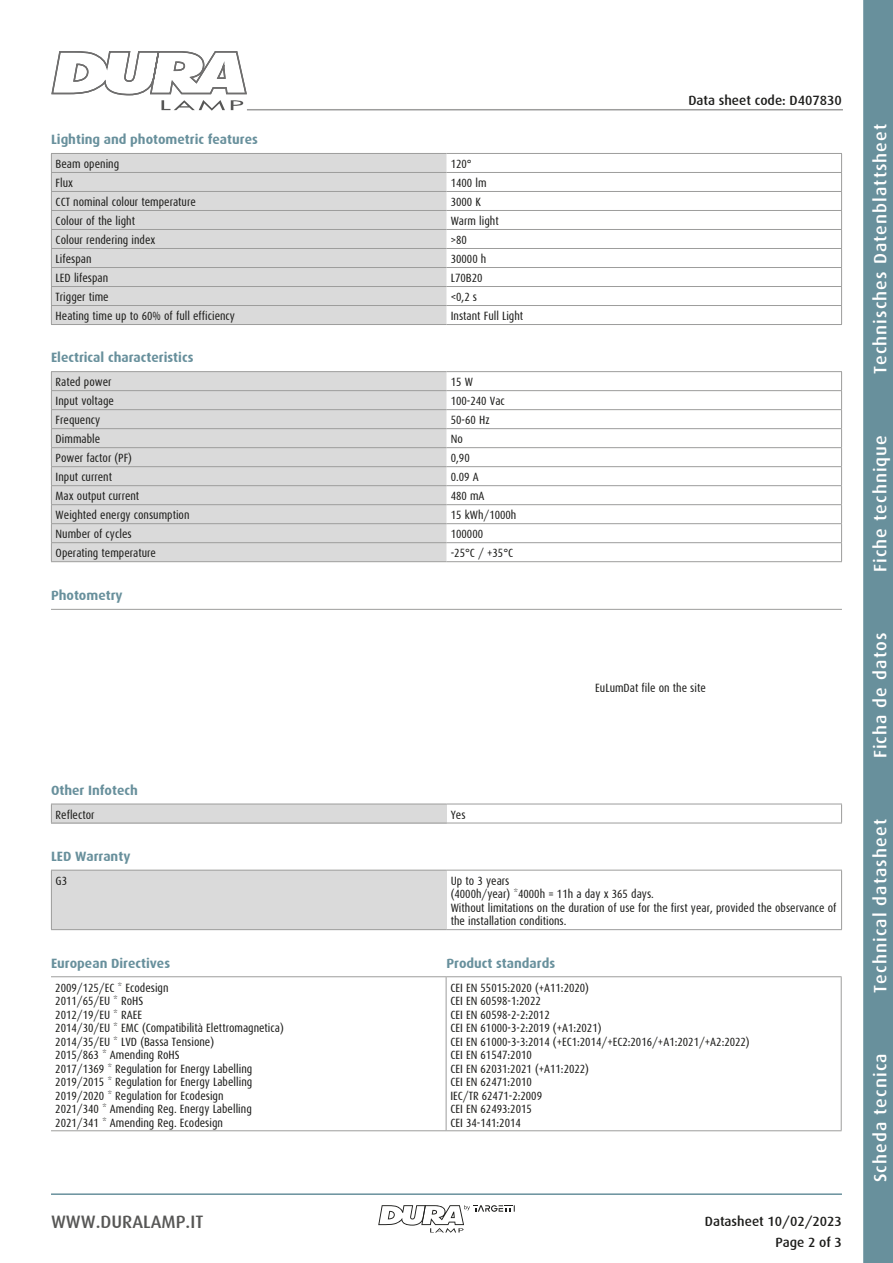
<style>
.page{position:relative;width:893px;height:1263px;background:#fff}
.page>*{position:absolute;margin:0;border:0;box-sizing:border-box;transform-origin:0 0}
.t1{font:500 18px "Dax";letter-spacing:.06em;color:#fff}
.t2{font:500 18px "Dax";color:#575756}
.t3{font:700 13.5px "Dax";color:#68909c}
.t4{font:500 13.5px/21.3px "Dax";color:#1d1d1b;text-align:right}
.t5{font:12px/13.5px "Dax Condensed";color:#1d1d1b}
</style>
<div class="page">
<svg style="left:863px;top:0;width:30px;height:1263px;background:#6b929e"></svg>
<hr style="left:51px;top:1193px;width:791px;height:2px;background:#68909c">
<svg style="left:51px;top:51px;width:197px;height:60px"></svg>
<svg style="left:378px;top:1205px;width:137px;height:28px"></svg>
<hr style="left:247px;top:109px;width:596px;height:1px;background:#9d9d9c">
<div style="left:52px;top:154px;width:394px;height:170px;background:#dadada"></div>
<hr style="left:446px;top:153px;width:396px;height:1px;background:#9d9d9c">
<hr style="left:446px;top:172px;width:396px;height:1px;background:#9d9d9c">
<hr style="left:446px;top:191px;width:396px;height:1px;background:#9d9d9c">
<hr style="left:446px;top:210px;width:396px;height:1px;background:#9d9d9c">
<hr style="left:446px;top:229px;width:396px;height:1px;background:#9d9d9c">
<hr style="left:446px;top:248px;width:396px;height:1px;background:#9d9d9c">
<hr style="left:446px;top:267px;width:396px;height:1px;background:#9d9d9c">
<hr style="left:446px;top:286px;width:396px;height:1px;background:#9d9d9c">
<hr style="left:446px;top:305px;width:396px;height:1px;background:#9d9d9c">
<svg style="left:841px;top:154px;width:1px;height:170px"></svg>
<hr style="left:446px;top:324px;width:396px;height:1px;background:#9d9d9c">
<hr style="left:51px;top:153px;width:395px;height:1px;background:#9d9d9c">
<hr style="left:51px;top:172px;width:395px;height:1px;background:#9d9d9c">
<hr style="left:51px;top:191px;width:395px;height:1px;background:#9d9d9c">
<hr style="left:51px;top:210px;width:395px;height:1px;background:#9d9d9c">
<hr style="left:51px;top:229px;width:395px;height:1px;background:#9d9d9c">
<hr style="left:51px;top:248px;width:395px;height:1px;background:#9d9d9c">
<hr style="left:51px;top:267px;width:395px;height:1px;background:#9d9d9c">
<hr style="left:51px;top:286px;width:395px;height:1px;background:#9d9d9c">
<hr style="left:51px;top:305px;width:395px;height:1px;background:#9d9d9c">
<svg style="left:51px;top:154px;width:1px;height:170px"></svg>
<hr style="left:51px;top:324px;width:395px;height:1px;background:#9d9d9c">
<div style="left:52px;top:372px;width:394px;height:189px;background:#dadada"></div>
<hr style="left:446px;top:371px;width:396px;height:1px;background:#9d9d9c">
<hr style="left:446px;top:390px;width:396px;height:1px;background:#9d9d9c">
<hr style="left:446px;top:409px;width:396px;height:1px;background:#9d9d9c">
<hr style="left:446px;top:428px;width:396px;height:1px;background:#9d9d9c">
<hr style="left:446px;top:447px;width:396px;height:1px;background:#9d9d9c">
<hr style="left:446px;top:466px;width:396px;height:1px;background:#9d9d9c">
<hr style="left:446px;top:485px;width:396px;height:1px;background:#9d9d9c">
<hr style="left:446px;top:504px;width:396px;height:1px;background:#9d9d9c">
<hr style="left:446px;top:523px;width:396px;height:1px;background:#9d9d9c">
<hr style="left:446px;top:542px;width:396px;height:1px;background:#9d9d9c">
<svg style="left:841px;top:372px;width:1px;height:189px"></svg>
<hr style="left:446px;top:561px;width:396px;height:1px;background:#9d9d9c">
<hr style="left:51px;top:371px;width:395px;height:1px;background:#9d9d9c">
<hr style="left:51px;top:390px;width:395px;height:1px;background:#9d9d9c">
<hr style="left:51px;top:409px;width:395px;height:1px;background:#9d9d9c">
<hr style="left:51px;top:428px;width:395px;height:1px;background:#9d9d9c">
<hr style="left:51px;top:447px;width:395px;height:1px;background:#9d9d9c">
<hr style="left:51px;top:466px;width:395px;height:1px;background:#9d9d9c">
<hr style="left:51px;top:485px;width:395px;height:1px;background:#9d9d9c">
<hr style="left:51px;top:504px;width:395px;height:1px;background:#9d9d9c">
<hr style="left:51px;top:523px;width:395px;height:1px;background:#9d9d9c">
<hr style="left:51px;top:542px;width:395px;height:1px;background:#9d9d9c">
<svg style="left:51px;top:372px;width:1px;height:189px"></svg>
<hr style="left:51px;top:561px;width:395px;height:1px;background:#9d9d9c">
<hr style="left:51px;top:609px;width:791px;height:1px;background:#9d9d9c">
<div style="left:51px;top:804px;width:395px;height:19px;background:#dadada"></div>
<hr style="left:446px;top:804px;width:396px;height:1px;background:#9d9d9c">
<svg style="left:841px;top:804px;width:1px;height:19px"></svg>
<hr style="left:446px;top:823px;width:396px;height:1px;background:#9d9d9c">
<hr style="left:51px;top:804px;width:395px;height:1px;background:#9d9d9c">
<svg style="left:51px;top:804px;width:1px;height:19px"></svg>
<hr style="left:51px;top:823px;width:395px;height:1px;background:#9d9d9c">
<div style="left:51px;top:870px;width:395px;height:60px;background:#dadada"></div>
<hr style="left:446px;top:870px;width:396px;height:1px;background:#9d9d9c">
<hr style="left:841px;top:870px;width:1px;height:59px;background:#9d9d9c">
<hr style="left:446px;top:929px;width:396px;height:1px;background:#9d9d9c">
<hr style="left:51px;top:870px;width:395px;height:1px;background:#9d9d9c">
<hr style="left:51px;top:870px;width:1px;height:59px;background:#9d9d9c">
<hr style="left:51px;top:929px;width:395px;height:1px;background:#9d9d9c">
<hr style="left:446px;top:976px;width:396px;height:1px;background:#9d9d9c">
<hr style="left:841px;top:977px;width:1px;height:153px;background:#9d9d9c">
<hr style="left:446px;top:1130px;width:396px;height:1px;background:#9d9d9c">
<hr style="left:51px;top:976px;width:395px;height:1px;background:#9d9d9c">
<hr style="left:446px;top:977px;width:1px;height:153px;background:#9d9d9c">
<hr style="left:51px;top:1130px;width:395px;height:1px;background:#9d9d9c">
<p class="t3" style="left:51px;top:132px;width:208px">Lighting and photometric features</p>
<p class="t5" style="left:56px;top:157px;width:65px">Beam opening</p>
<p class="t5" style="left:451px;top:157px;width:23px">120°</p>
<p class="t5" style="left:56px;top:176px;width:19px">Flux</p>
<p class="t5" style="left:451px;top:176px;width:37px">1400 lm</p>
<p class="t5" style="left:56px;top:195px;width:142px">CCT nominal colour temperature</p>
<p class="t5" style="left:451px;top:195px;width:32px">3000 K</p>
<p class="t5" style="left:56px;top:214px;width:81px">Colour of the light</p>
<p class="t5" style="left:451px;top:214px;width:49px">Warm light</p>
<p class="t5" style="left:56px;top:233px;width:101px">Colour rendering index</p>
<p class="t5" style="left:451px;top:233px;width:18px">&gt;80</p>
<p class="t5" style="left:56px;top:252px;width:37px">Lifespan</p>
<p class="t5" style="left:451px;top:252px;width:37px">30000 h</p>
<p class="t5" style="left:56px;top:272px;width:54px">LED lifespan</p>
<p class="t5" style="left:451px;top:272px;width:33px">L70B20</p>
<p class="t5" style="left:56px;top:291px;width:55px">Trigger time</p>
<p class="t5" style="left:451px;top:291px;width:28px">&lt;0,2 s</p>
<p class="t5" style="left:56px;top:310px;width:181px">Heating time up to 60% of full efficiency</p>
<p class="t5" style="left:451px;top:310px;width:74px">Instant Full Light</p>
<p class="t3" style="left:51px;top:350px;width:144px">Electrical characteristics</p>
<p class="t5" style="left:56px;top:376px;width:57px">Rated power</p>
<p class="t5" style="left:451px;top:376px;width:24px">15 W</p>
<p class="t5" style="left:56px;top:395px;width:60px">Input voltage</p>
<p class="t5" style="left:451px;top:395px;width:56px">100-240 Vac</p>
<p class="t5" style="left:56px;top:414px;width:46px">Frequency</p>
<p class="t5" style="left:451px;top:414px;width:40px">50-60 Hz</p>
<p class="t5" style="left:56px;top:433px;width:46px">Dimmable</p>
<p class="t5" style="left:451px;top:433px;width:14px">No</p>
<p class="t5" style="left:56px;top:452px;width:78px">Power factor (PF)</p>
<p class="t5" style="left:451px;top:452px;width:21px">0,90</p>
<p class="t5" style="left:56px;top:471px;width:58px">Input current</p>
<p class="t5" style="left:451px;top:471px;width:30px">0.09 A</p>
<p class="t5" style="left:56px;top:490px;width:85px">Max output current</p>
<p class="t5" style="left:451px;top:490px;width:35px">480 mA</p>
<p class="t5" style="left:56px;top:509px;width:135px">Weighted energy consumption</p>
<p class="t5" style="left:451px;top:509px;width:67px">15 kWh/1000h</p>
<p class="t5" style="left:56px;top:528px;width:78px">Number of cycles</p>
<p class="t5" style="left:451px;top:528px;width:34px">100000</p>
<p class="t5" style="left:56px;top:547px;width:102px">Operating temperature</p>
<p class="t5" style="left:451px;top:547px;width:64px">-25°C / +35°C</p>
<p class="t3" style="left:51px;top:587px;width:73px">Photometry</p>
<p class="t4" style="left:688px;top:90px;width:155px">Data sheet code: D407830</p>
<p class="t5" style="left:595px;top:682px;width:112px">EuLumDat file on the site</p>
<p class="t3" style="left:51px;top:782px;width:88px">Other Infotech</p>
<p class="t5" style="left:56px;top:808px;width:40px">Reflector</p>
<p class="t5" style="left:451px;top:808px;width:16px">Yes</p>
<p class="t3" style="left:51px;top:848px;width:81px">LED Warranty</p>
<p class="t5" style="left:56px;top:874px;width:13px">G3</p>
<p class="t5" style="left:451px;top:874px;width:387px">Up to 3 years<br>(4000h/year) *4000h = 11h a day x 365 days.<br>Without limitations on the duration of use for the first year, provided the observance of the installation conditions.</p>
<p class="t3" style="left:51px;top:955px;width:121px">European Directives</p>
<p class="t3" style="left:446px;top:955px;width:110px">Product standards</p>
<p class="t5" style="left:55px;top:981px;width:230px">2009/125/EC * Ecodesign<br>2011/65/EU * RoHS<br>2012/19/EU * RAEE<br>2014/30/EU * EMC (Compatibilità Elettromagnetica)<br>2014/35/EU * LVD (Bassa Tensione)<br>2015/863 * Amending RoHS<br>2017/1369 * Regulation for Energy Labelling 2019/2015 * Regulation for Energy Labelling 2019/2020 * Regulation for Ecodesign<br>2021/340 * Amending Reg. Energy Labelling 2021/341 * Amending Reg. Ecodesign</p>
<p class="t5" style="left:450px;top:981px;width:301px">CEI EN 55015:2020 (+A11:2020)<br>CEI EN 60598-1:2022<br>CEI EN 60598-2-2:2012<br>CEI EN 61000-3-2:2019 (+A1:2021)<br>CEI EN 61000-3-3:2014 (+EC1:2014/+EC2:2016/+A1:2021/+A2:2022)<br>CEI EN 61547:2010<br>CEI EN 62031:2021 (+A11:2022)<br>CEI EN 62471:2010<br>IEC/TR 62471-2:2009<br>CEI EN 62493:2015<br>CEI 34-141:2014</p>
<h1 class="t2" style="left:51px;top:1212px;width:154px">WWW.DURALAMP.IT</h1>
<p class="t4" style="left:705px;top:1211px;width:139px">Datasheet 10/02/2023<br>Page 2 of 3</p>
<h1 class="t1" style="left:870px;top:374px;width:252px;rotate:-90deg">Technisches Datenblattsheet</h1>
<h1 class="t1" style="left:870px;top:572px;width:139px;rotate:-90deg">Fiche technique</h1>
<h1 class="t1" style="left:870px;top:758px;width:127px;rotate:-90deg">Ficha de datos</h1>
<h1 class="t1" style="left:870px;top:993px;width:175px;rotate:-90deg">Technical datasheet</h1>
<h1 class="t1" style="left:870px;top:1182px;width:130px;rotate:-90deg">Scheda tecnica</h1>
</div>
